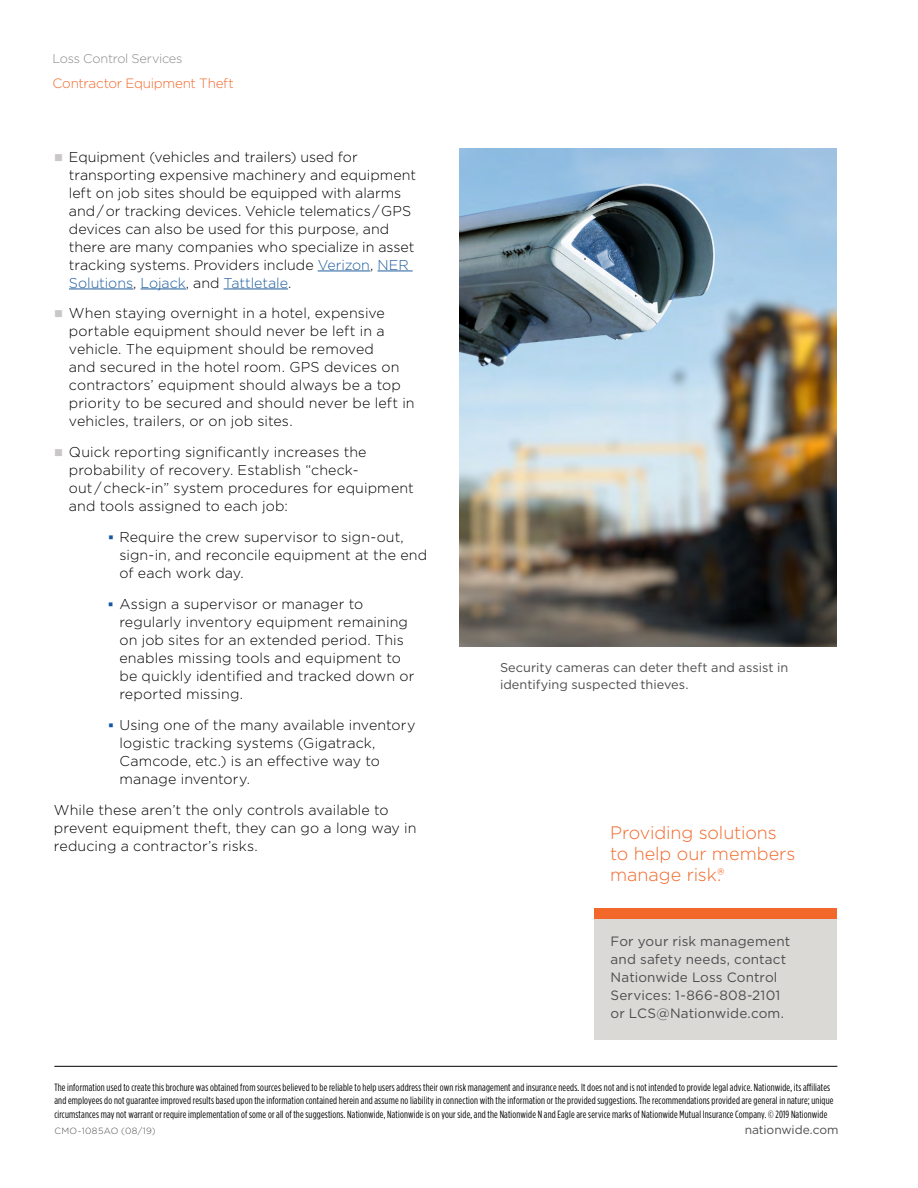
<style>
.page{position:relative;width:918px;height:1188px;background:#fff}
.page>*{position:absolute;margin:0;border:0;box-sizing:border-box;transform-origin:0 0}
.t1{font:300 18px/21px "Gotham";letter-spacing:-.005em;color:#f2682a}
.Body_Text{font:300 14.25px/18px "Gotham";letter-spacing:.005em;color:#000}
.t2{font:13.5px/18px "Gotham";letter-spacing:.01em;color:#4d4d4f}
.t3{font:300 13.5px "Gotham";letter-spacing:-.015em;color:#f2682a}
.t4{font:12.75px/16.5px "Gotham";letter-spacing:.005em;color:#4d4d4f}
.t5{font:300 12.75px "Gotham";letter-spacing:-.02em;color:#8a8a8d}
.t6{font:12px "Gotham";letter-spacing:-.01em;color:#4d4d4f}
.t7{font:10.5px/13.5px "Gotham Condensed";letter-spacing:.015em;color:#000}
.t8{font:300 9px "Gotham";letter-spacing:.045em;color:#4d4d4f}
.s1{color:#cac8c7}
.s2{color:#215e9e}
.s3{color:#1657a4}
</style>
<div class="page">
<hr style="left:54px;top:1066px;width:783px;height:1px;background:#000">
<div style="left:594px;top:908px;width:243px;height:11px;background:#f2682a"></div>
<div style="left:594px;top:919px;width:243px;height:121px;background:#dbd9d6"></div>
<hr style="left:318px;top:271px;width:52px;height:1px;background:#215e9e">
<hr style="left:378px;top:271px;width:35px;height:1px;background:#215e9e">
<hr style="left:69px;top:289px;width:64px;height:1px;background:#215e9e">
<hr style="left:141px;top:289px;width:45px;height:1px;background:#215e9e">
<hr style="left:224px;top:289px;width:64px;height:1px;background:#215e9e">
<img style="left:459px;top:148px;width:378px;height:498px">
<p class="t5" style="left:53px;top:50px;width:131px">Loss Control Services</p>
<p class="t3" style="left:52px;top:75px;width:183px">Contractor Equipment Theft</p>
<p class="Body_Text" style="left:69px;top:147px;width:349px;text-indent:-15px"><span class="s1">■</span> Equipment (vehicles and trailers) used for transporting expensive machinery and equipment left on job sites should be equipped with alarms and / or tracking devices. Vehicle telematics / GPS devices can also be used for this purpose, and there are many companies who specialize in asset tracking systems. Providers include <span class="s2">Verizon</span>, <span class="s2">NER Solutions</span>, <span class="s2">Lojack</span>, and <span class="s2">Tattletale</span>.</p>
<p class="Body_Text" style="left:69px;top:304px;width:347px;text-indent:-15px"><span class="s1">■</span> When staying overnight in a hotel, expensive portable equipment should never be left in a vehicle. The equipment should be removed<br>and secured in the hotel room. GPS devices on contractors’ equipment should always be a top priority to be secured and should never be left in vehicles, trailers, or on job sites.</p>
<p class="Body_Text" style="left:69px;top:443px;width:346px;text-indent:-15px"><span class="s1">■</span> Quick reporting significantly increases the probability of recovery. Establish “check-<br>out / check-in” system procedures for equipment and tools assigned to each job:</p>
<p class="Body_Text" style="left:119px;top:528px;width:309px;text-indent:-11px"><span class="s3">▪</span> Require the crew supervisor to sign-out, sign-in, and reconcile equipment at the end of each work day.</p>
<p class="Body_Text" style="left:119px;top:595px;width:296px;text-indent:-11px"><span class="s3">▪</span> Assign a supervisor or manager to regularly inventory equipment remaining on job sites for an extended period. This enables missing tools and equipment to be quickly identified and tracked down or reported missing.</p>
<p class="Body_Text" style="left:119px;top:716px;width:298px;text-indent:-11px"><span class="s3">▪</span> Using one of the many available inventory logistic tracking systems (Gigatrack, Camcode, etc.) is an effective way to manage inventory.</p>
<p class="Body_Text" style="left:54px;top:801px;width:364px">While these aren’t the only controls available to prevent equipment theft, they can go a long way in reducing a contractor’s risks.</p>
<p class="t4" style="left:500px;top:659px;width:290px">Security cameras can deter theft and assist in identifying suspected thieves.</p>
<p class="t1" style="left:610px;top:822px;width:187px">Providing solutions to help our members manage risk.®</p>
<p class="t2" style="left:611px;top:932px;width:181px">For your risk management and safety needs, contact<br>Nationwide Loss Control<br>Services: 1-866-808-2101 or LCS@Nationwide.com.</p>
<p class="t7" style="left:54px;top:1080px;width:781px">The information used to create this brochure was obtained from sources believed to be reliable to help users address their own risk management and insurance needs. It does not and is not intended to provide legal advice. Nationwide, its affiliates and employees do not guarantee improved results based upon the information contained herein and assume no liability in connection with the information or the provided suggestions. The recommendations provided are general in nature; unique circumstances may not warrant or require implementation of some or all of the suggestions. Nationwide, Nationwide is on your side, and the Nationwide N and Eagle are service marks of Nationwide Mutual Insurance Company. © 2019 Nationwide</p>
<p class="t8" style="left:54px;top:1125px;width:103px">CMO-1085AO (08/19)</p>
<p class="t6" style="left:745px;top:1122px;width:95px">nationwide.com</p>
</div>
